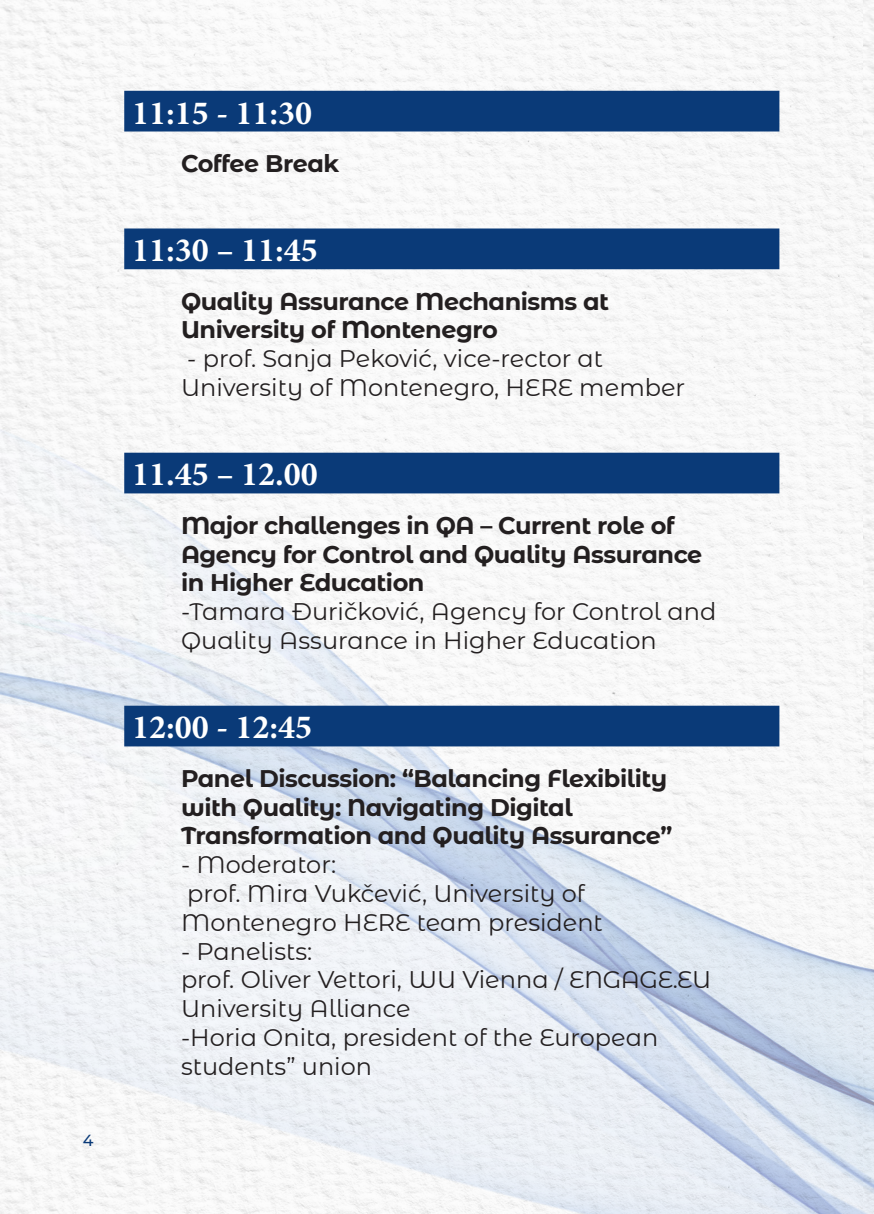
<style>
.page{position:relative;width:874px;height:1214px;background:#fff}
.page>*{position:absolute;margin:0;border:0;box-sizing:border-box;transform-origin:0 0}
.t1{font:700 34px "Minion Pro";color:#fff}
.t2{font:24px/28.8px "Montserrat Alternates";color:#231f20}
.t3{font:700 24px/28.8px "Montserrat Alternates";letter-spacing:-.02em;color:#231f20}
.t4{font:500 16px "Montserrat Alternates";color:#0a3a78}
</style>
<div class="page">
<img style="left:0;top:0;width:873px;height:1213px">
<svg style="left:124px;top:91px;width:655px;height:655px;fill:#f6f6f6"></svg>
<p class="t4" style="left:83px;top:1128px;width:12px">4</p>
<p class="t1" style="left:132px;top:89px;width:181px">11:15 - 11:30</p>
<p class="t3" style="left:181px;top:148px;width:160px">Coffee Break</p>
<p class="t1" style="left:132px;top:226px;width:187px">11:30 – 11:45</p>
<p class="t3" style="left:181px;top:285px;width:429px">Quality Assurance Mechanisms at<br>University of Montenegro</p>
<p class="t2" style="left:181px;top:343px;width:505px">- prof. Sanja Peković, vice-rector at<br>University of Montenegro, HERE member</p>
<p class="t1" style="left:132px;top:450px;width:187px">11.45 – 12.00</p>
<p class="t3" style="left:181px;top:509px;width:522px">Major challenges in QA – Current role of<br>Agency for Control and Quality Assurance in Higher Education</p>
<p class="t2" style="left:181px;top:596px;width:536px">-Tamara Đuričković, Agency for Control and<br>Quality Assurance in Higher Education</p>
<p class="t1" style="left:132px;top:703px;width:181px">12:00 - 12:45</p>
<p class="t3" style="left:181px;top:762px;width:492px">Panel Discussion: “Balancing Flexibility with Quality: Navigating Digital<br>Transformation and Quality Assurance”</p>
<p class="t2" style="left:181px;top:849px;width:156px">- Moderator:</p>
<p class="t2" style="left:181px;top:878px;width:423px">prof. Mira Vukčević, University of<br>Montenegro HERE team president</p>
<p class="t2" style="left:181px;top:935px;width:133px">- Panelists:</p>
<p class="t2" style="left:181px;top:964px;width:531px">prof. Oliver Vettori, WU Vienna / ENGAGE.EU<br>University Alliance</p>
<p class="t2" style="left:181px;top:1022px;width:478px">-Horia Onita, president of the European students” union</p>
</div>
